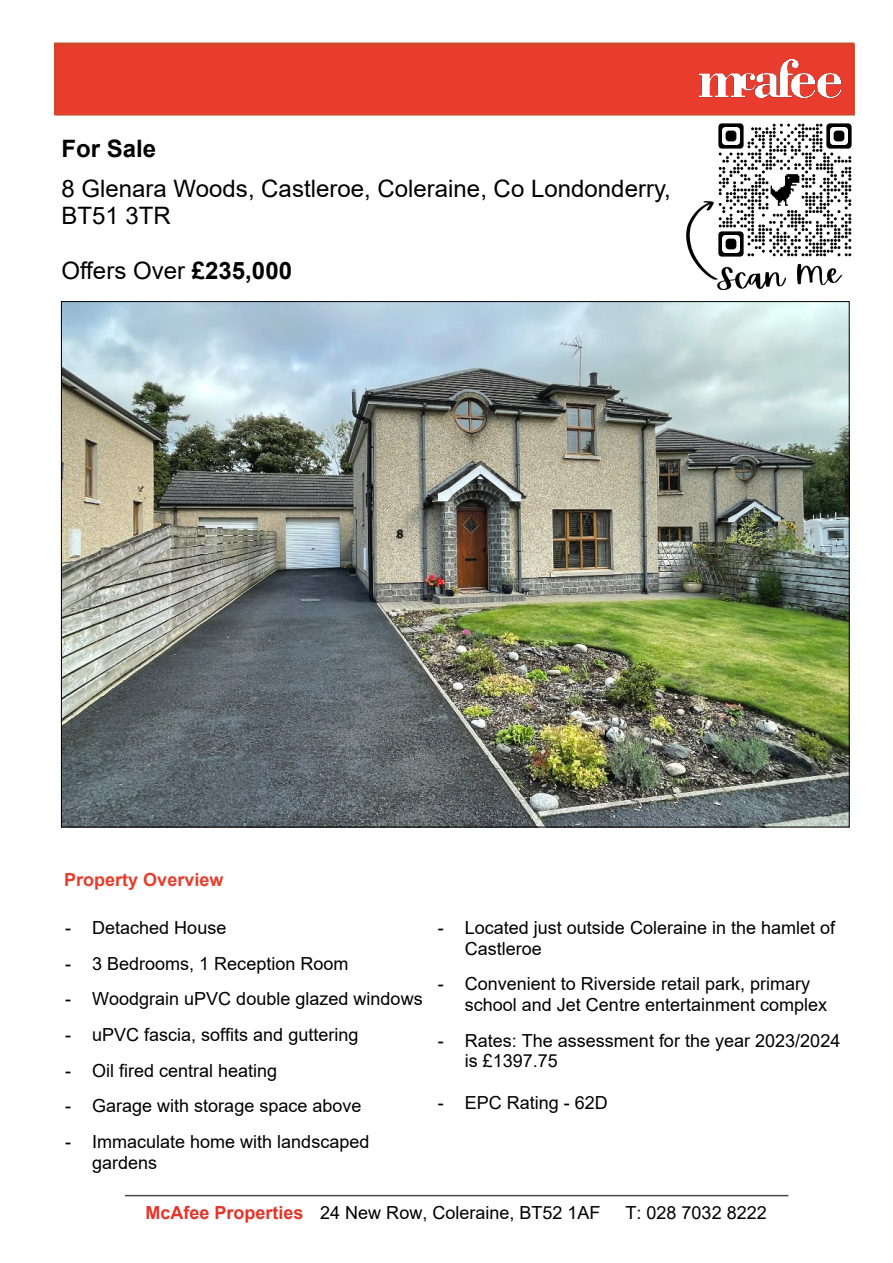
<style>
.page{position:relative;width:893px;height:1263px;background:#fff}
.page>*{position:absolute;margin:0;border:0;box-sizing:border-box;transform-origin:0 0}
.t1{font:24px/27.5px "Arial";color:#000}
.t2{font:700 24px "Arial";color:#020202}
.t3{font:18px/20.7px "Arial";color:#000}
.t4{font:700 18px "Arial";color:#e83d2e}
.s1{font-weight:700}
.s2{font-weight:700;color:#e5342a}
</style>
<div class="page">
<img style="left:718px;top:123px;width:134px;height:31px">
<div style="left:54px;top:44px;width:801px;height:72px;background:#e83d2e;border:2px solid #c84929"></div>
<img style="left:700px;top:60px;width:142px;height:37px">
<img style="left:63px;top:303px;width:784px;height:522px">
<img style="left:686px;top:154px;width:166px;height:136px">
<hr style="left:125px;top:1195px;width:663px;height:1px;background:#484848">
<h1 class="t2" style="left:61px;top:139px;width:96px">For Sale</h1>
<h1 class="t1" style="left:61px;top:177px;width:611px">8 Glenara Woods, Castleroe, Coleraine, Co Londonderry,<br>BT51 3TR</h1>
<h1 class="t1" style="left:61px;top:259px;width:232px">Offers Over <span class="s1">£235,000</span></h1>
<p class="t4" style="left:64px;top:873px;width:161px">Property Overview</p>
<p class="t3" style="left:65px;top:919px;width:163px">- Detached House</p>
<p class="t3" style="left:65px;top:955px;width:285px">- 3 Bedrooms, 1 Reception Room</p>
<p class="t3" style="left:65px;top:990px;width:359px">- Woodgrain uPVC double glazed windows</p>
<p class="t3" style="left:65px;top:1026px;width:295px">- uPVC fascia, soffits and guttering</p>
<p class="t3" style="left:65px;top:1062px;width:214px">- Oil fired central heating</p>
<p class="t3" style="left:65px;top:1097px;width:298px">- Garage with storage space above</p>
<p class="t3" style="left:92px;top:1133px;width:279px;text-indent:-27px">- Immaculate home with landscaped gardens</p>
<p class="t3" style="left:465px;top:919px;width:372px;text-indent:-27px">- Located just outside Coleraine in the hamlet of<br>Castleroe</p>
<p class="t3" style="left:465px;top:975px;width:364px;text-indent:-27px">- Convenient to Riverside retail park, primary school and Jet Centre entertainment complex</p>
<p class="t3" style="left:465px;top:1032px;width:377px;text-indent:-27px">- Rates: The assessment for the year 2023/2024 is £1397.75</p>
<p class="t3" style="left:438px;top:1094px;width:172px">- EPC Rating - 62D</p>
<p class="t3" style="left:145px;top:1204px;width:457px"><span class="s2">McAfee Properties</span> 24 New Row, Coleraine, BT52 1AF</p>
<p class="t3" style="left:625px;top:1204px;width:143px">T: 028 7032 8222</p>
</div>
